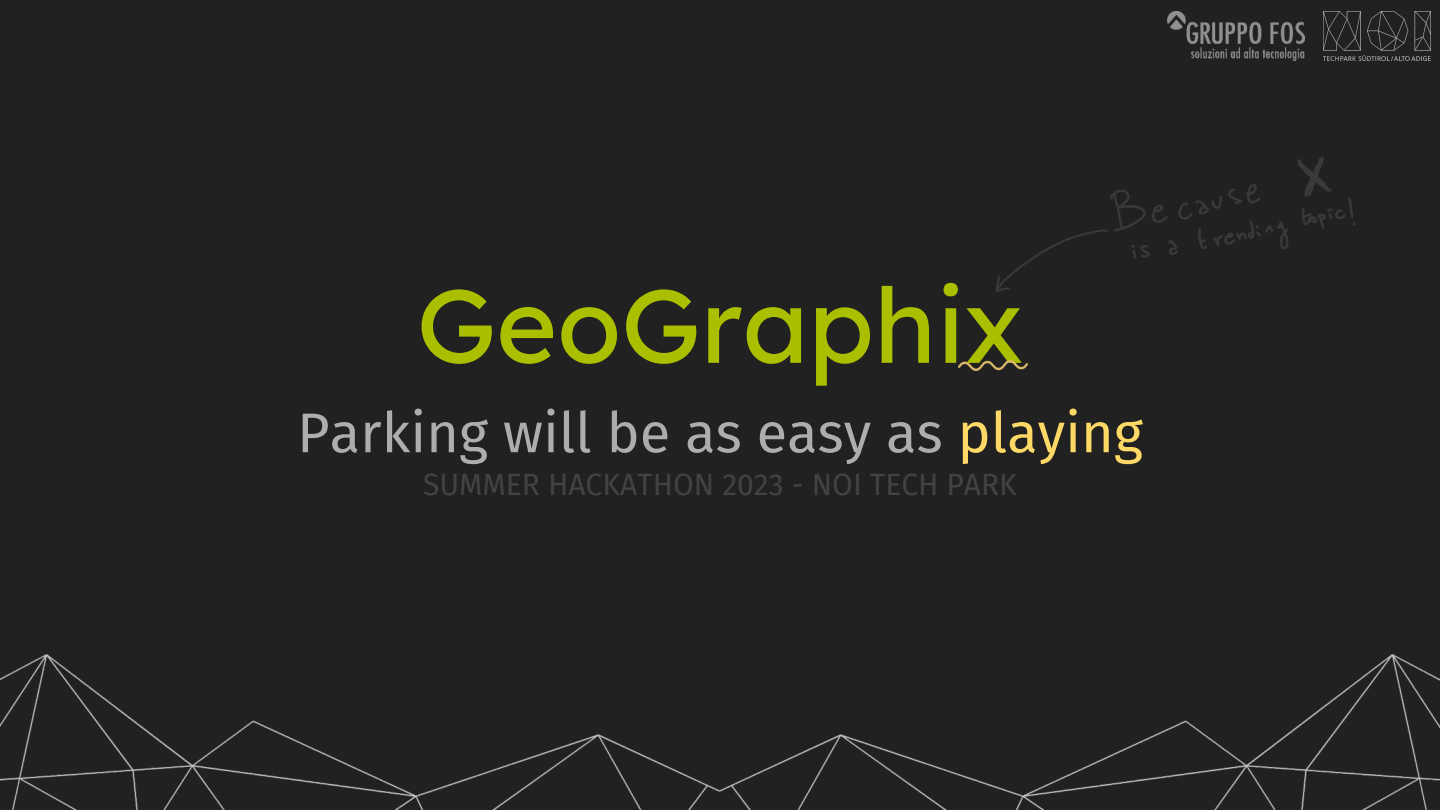
<style>
.page{position:relative;width:1440px;height:810px;background:#212121}
.page>*{position:absolute;margin:0;border:0;box-sizing:border-box;transform-origin:0 0}
.t1{font:104px "Lexend Deca";color:#a9bf00}
.t2{font:56px "Fira Sans";color:#adadad}
.t3{font:30px "Fira Sans";color:#434343}
.s1{color:#ffd966}
</style>
<div class="page">
<img style="left:1168px;top:11px;width:136px;height:49px">
<img style="left:1324px;top:11px;width:106px;height:49px">
<img style="left:1110px;top:157px;width:246px;height:102px">
<img style="left:996px;top:210px;width:135px;height:82px">
<img style="left:0;top:655px;width:1440px;height:155px">
<img style="left:959px;top:360px;width:69px;height:10px">
<p class="t1" style="left:417px;top:259px;width:608px">GeoGraphix</p>
<p class="t2" style="left:297px;top:400px;width:847px">Parking will be as easy as <span class="s1">playing</span></p>
<p class="t3" style="left:423px;top:467px;width:595px">SUMMER HACKATHON 2023 - NOI TECH PARK</p>
</div>
